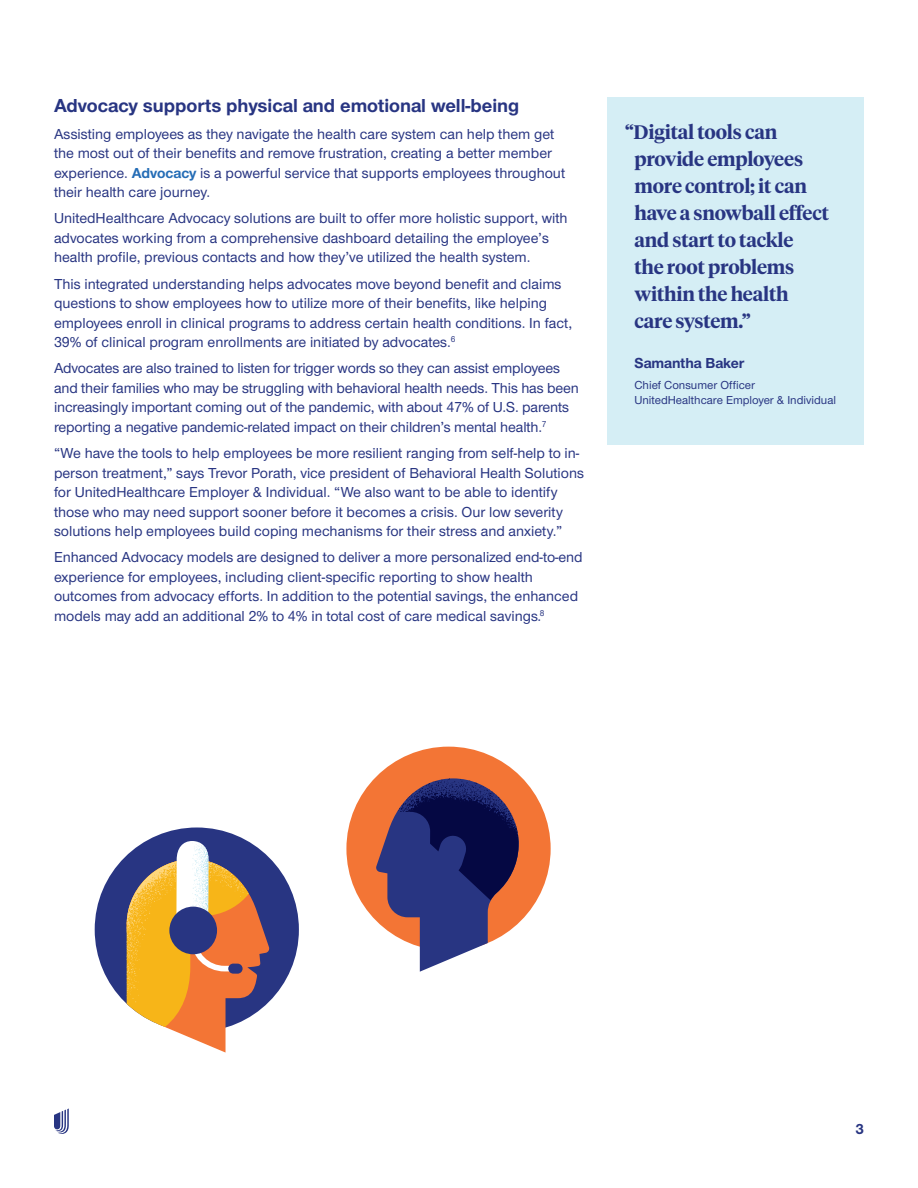
<style>
.page{position:relative;width:918px;height:1188px;background:#fff}
.page>*{position:absolute;margin:0;border:0;box-sizing:border-box;transform-origin:0 0}
.t1{font:600 19.5px/27px "UHC Serif Headline";letter-spacing:-.01em;color:#283582}
.t2{font:700 19.5px "UHC Sans";color:#283582}
.t3{font:500 15px/19.5px "UHC Sans";color:#283582}
.t4{font:700 15px "UHC Sans";color:#283582}
.t5{font:500 12px/14.4px "UHC Sans";color:#283582}
.s1{font-weight:700;color:#256db6}
</style>
<div class="page">
<svg style="left:54px;top:1108px;width:15px;height:26px"></svg>
<div style="left:95px;top:828px;width:204px;height:204px;background:#283582;border-radius:50%"></div>
<svg style="left:125px;top:841px;width:145px;height:212px"></svg>
<div style="left:169px;top:907px;width:48px;height:47px;background:#283582;border-radius:50%"></div>
<div style="left:346px;top:747px;width:205px;height:204px;background:#f37535;border-radius:50%"></div>
<svg style="left:376px;top:778px;width:144px;height:194px"></svg>
<div style="left:608px;top:97px;width:256px;height:347px;background:#d5eef5"></div>
<h1 class="t2" style="left:54px;top:93px;width:467px">Advocacy supports physical and emotional well-being</h1>
<p class="t3" style="left:54px;top:123px;width:513px">Assisting employees as they navigate the health care system can help them get the most out of their benefits and remove frustration, creating a better member experience. <span class="s1">Advocacy</span> is a powerful service that supports employees throughout their health care journey.</p>
<p class="t3" style="left:54px;top:208px;width:515px">UnitedHealthcare Advocacy solutions are built to offer more holistic support, with advocates working from a comprehensive dashboard detailing the employee’s health profile, previous contacts and how they’ve utilized the health system.</p>
<p class="t3" style="left:54px;top:273px;width:520px">This integrated understanding helps advocates move beyond benefit and claims questions to show employees how to utilize more of their benefits, like helping employees enroll in clinical programs to address certain health conditions. In fact, 39% of clinical program enrollments are initiated by advocates.<sup>6</sup></p>
<p class="t3" style="left:54px;top:358px;width:526px">Advocates are also trained to listen for trigger words so they can assist employees and their families who may be struggling with behavioral health needs. This has been increasingly important coming out of the pandemic, with about 47% of U.S. parents reporting a negative pandemic-related impact on their children’s mental health.<sup>7</sup></p>
<p class="t3" style="left:54px;top:443px;width:532px">“We have the tools to help employees be more resilient ranging from self-help to in&shy;person treatment,” says Trevor Porath, vice president of Behavioral Health Solutions for UnitedHealthcare Employer &amp; Individual. “We also want to be able to identify those who may need support sooner before it becomes a crisis. Our low severity solutions help employees build coping mechanisms for their stress and anxiety.”</p>
<p class="t3" style="left:54px;top:547px;width:530px">Enhanced Advocacy models are designed to deliver a more personalized end-to-end experience for employees, including client-specific reporting to show health outcomes from advocacy efforts. In addition to the potential savings, the enhanced models may add an additional 2% to 4% in total cost of care medical savings.<sup>8</sup></p>
<h1 class="t1" style="left:634px;top:118px;width:196px;text-indent:-10px">“Digital tools can provide employees more control; it can have a snowball effect and start to tackle<br>the root problems within the health care system.”</h1>
<p class="t4" style="left:634px;top:353px;width:111px">Samantha Baker</p>
<p class="t5" style="left:634px;top:377px;width:203px">Chief Consumer Officer<br>UnitedHealthcare Employer &amp; Individual</p>
<p class="t4" style="left:855px;top:1119px;width:10px">3</p>
</div>
